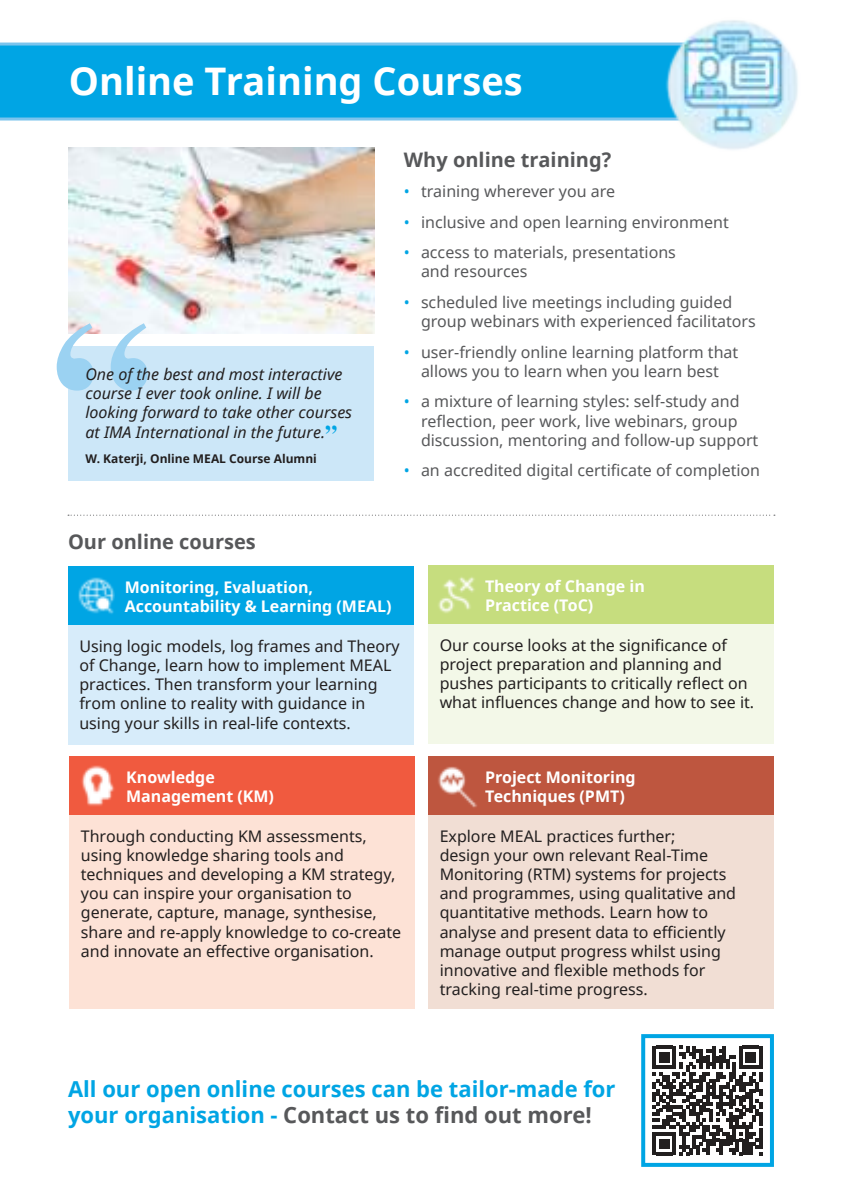
<style>
.page{position:relative;width:842px;height:1191px;background:#fff}
.page>*{position:absolute;margin:0;border:0;box-sizing:border-box;transform-origin:0 0}
.t1{font:700 38px "Noto Sans";color:#fff}
.t2{font:700 22px/26.4px "Noto Sans";color:#00a5e4}
.t3{font:700 20px "Noto Sans";color:#57585a}
.t4{font:16px/19.2px "Noto Sans";color:#221f1f}
.t5{font:16px/19.2px "Noto Sans";color:#57585a}
.t6{font:700 16px/19.2px "Noto Sans";color:#fff}
.t7{font:italic 16px/19.2px "Noto Sans";color:#221f1f}
.t8{font:700 12px "Noto Sans";color:#221f1f}
.s1{font-family:"Times";font-weight:700;font-style:normal;font-size:24px;color:#00a5e4}
.s2{color:#00a5e4}
.s3{color:#57585a}
</style>
<div class="page">
<img style="left:68px;top:147px;width:306px;height:186px">
<svg style="left:0;top:43px;width:653px;height:77px;background:#08a7e4"></svg>
<div style="left:68px;top:346px;width:306px;height:134px;background:#cce7f8"></div>
<div style="left:68px;top:566px;width:346px;height:59px;background:#00a5e4"></div>
<div style="left:68px;top:625px;width:346px;height:119px;background:#d7ecfa"></div>
<div style="left:428px;top:565px;width:346px;height:59px;background:#c6dd7e"></div>
<div style="left:428px;top:624px;width:346px;height:119px;background:#f3f8e8"></div>
<div style="left:69px;top:756px;width:346px;height:59px;background:#f05a3f"></div>
<div style="left:69px;top:815px;width:346px;height:193px;background:#fde2d6"></div>
<div style="left:428px;top:756px;width:346px;height:59px;background:#be563f"></div>
<div style="left:428px;top:815px;width:346px;height:193px;background:#f1ded4"></div>
<svg style="left:68px;top:514px;width:707px;height:1px"></svg>
<svg style="left:641px;top:1034px;width:133px;height:133px"></svg>
<svg style="left:57px;top:323px;width:91px;height:67px"></svg>
<img style="left:653px;top:20px;width:145px;height:130px">
<img style="left:78px;top:577px;width:37px;height:37px">
<img style="left:438px;top:577px;width:37px;height:36px">
<img style="left:81px;top:765px;width:34px;height:41px">
<img style="left:438px;top:766px;width:39px;height:42px">
<h1 class="t1" style="left:69px;top:65px;width:455px">Online Training Courses</h1>
<p class="t7" style="left:85px;top:366px;width:268px">One of the best and most interactive course I ever took online. I will be looking forward to take other courses at IMA International in the future.<span class="s1">”</span></p>
<p class="t8" style="left:85px;top:454px;width:233px">W. Katerji, Online MEAL Course Alumni</p>
<p class="t3" style="left:404px;top:151px;width:209px">Why online training?</p>
<p class="t5" style="left:404px;top:183px;width:213px"><span class="s2">•</span> training wherever you are</p>
<p class="t5" style="left:404px;top:214px;width:326px"><span class="s2">•</span> inclusive and open learning environment</p>
<p class="t5" style="left:421px;top:244px;width:256px;text-indent:-17px"><span class="s2">•</span> access to materials, presentations and resources</p>
<p class="t5" style="left:421px;top:294px;width:336px;text-indent:-17px"><span class="s2">•</span> scheduled live meetings including guided group webinars with experienced facilitators</p>
<p class="t5" style="left:404px;top:344px;width:336px;text-align:center"><span class="s2">•</span> user-friendly online learning platform that allows you to learn when you learn best</p>
<p class="t5" style="left:421px;top:393px;width:339px;text-indent:-17px"><span class="s2">•</span> a mixture of learning styles: self-study and reflection, peer work, live webinars, group discussion, mentoring and follow-up support</p>
<p class="t5" style="left:404px;top:460px;width:358px"><span class="s2">•</span> an accredited digital certificate of completion</p>
<p class="t3" style="left:68px;top:534px;width:189px">Our online courses</p>
<p class="t6" style="left:125px;top:579px;width:268px">Monitoring, Evaluation,<br>Accountability &amp; Learning (MEAL)</p>
<p class="t4" style="left:79px;top:638px;width:322px">Using logic models, log frames and Theory of Change, learn how to implement MEAL practices. Then transform your learning from online to reality with guidance in using your skills in real-life contexts.</p>
<p class="t6" style="left:126px;top:769px;width:149px">Knowledge<br>Management (KM)</p>
<p class="t4" style="left:81px;top:828px;width:322px">Through conducting KM assessments, using knowledge sharing tools and techniques and developing a KM strategy, you can inspire your organisation to generate, capture, manage, synthesise, share and re-apply knowledge to co-create and innovate an effective organisation.</p>
<p class="t6" style="left:485px;top:578px;width:161px">Theory of Change in<br>Practice (ToC)</p>
<p class="t4" style="left:440px;top:635px;width:316px">Our course looks at the significance of project preparation and planning and pushes participants to critically reflect on what influences change and how to see it.</p>
<p class="t6" style="left:485px;top:769px;width:152px">Project Monitoring<br>Techniques (PMT)</p>
<p class="t4" style="left:440px;top:828px;width:298px">Explore MEAL practices further;<br>design your own relevant Real-Time Monitoring (RTM) systems for projects and programmes, using qualitative and quantitative methods. Learn how to analyse and present data to efficiently manage output progress whilst using innovative and flexible methods for tracking real-time progress.</p>
<h2 class="t2" style="left:68px;top:1077px;width:549px">All our open online courses can be tailor-made for your organisation - <span class="s3">Contact us to find out more!</span></h2>
</div>
